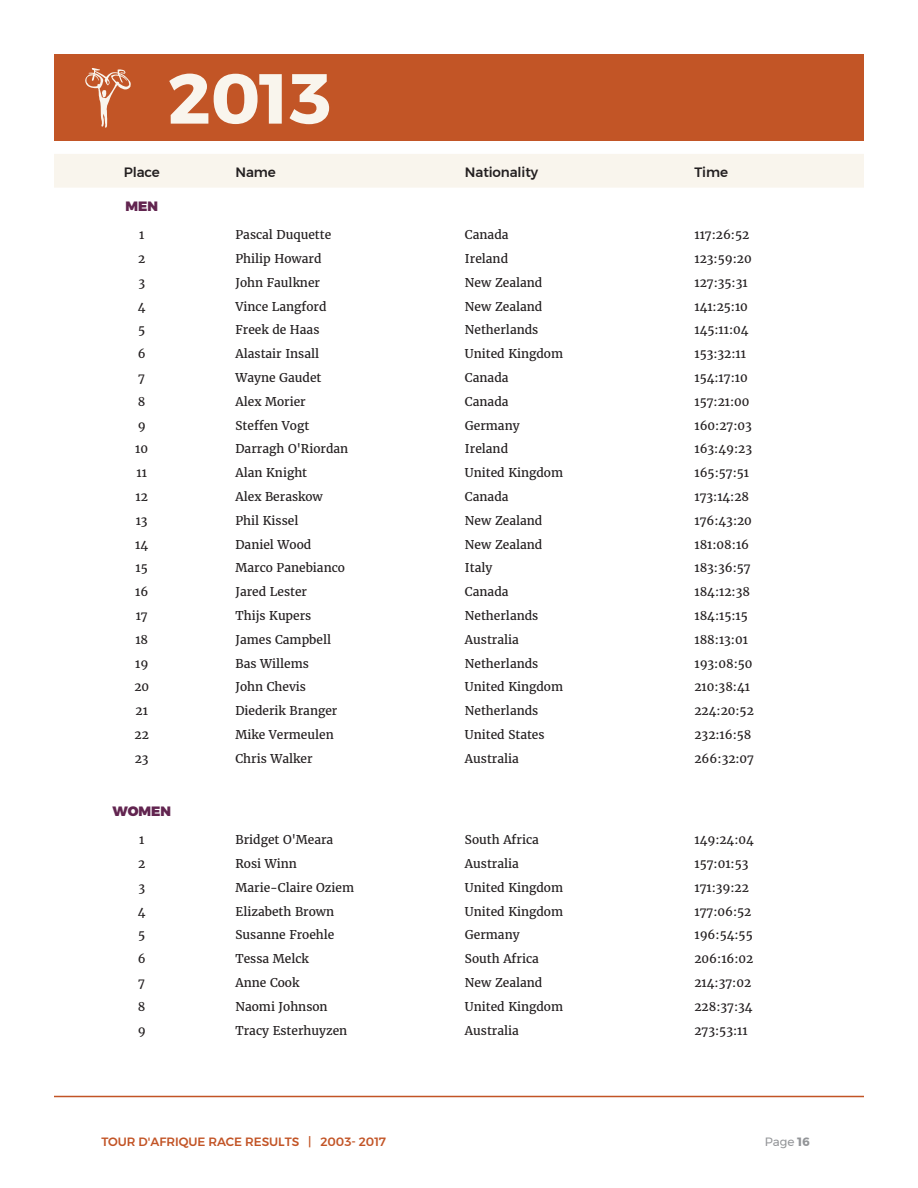
<style>
.page{position:relative;width:918px;height:1188px;background:#fff}
.page>*{position:absolute;margin:0;border:0;box-sizing:border-box;transform-origin:0 0}
.t1{font:700 70.65px "Montserrat";color:#f9f5ed}
.t2{font:500 13.5px "Montserrat";letter-spacing:-.01em;color:#231f20}
.t3{font:900 13.5px "Montserrat";color:#622550}
.t4{font:12px "Merriweather";color:#231f20}
.t5{font:500 12px "Montserrat";color:#c25426}
.t6{font:12px "Montserrat";color:#939598}
.s1{font-weight:700}
</style>
<div class="page">
<hr style="left:54px;top:1096px;width:810px;height:1px;background:#c25426">
<div style="left:54px;top:154px;width:810px;height:34px;background:#f9f5ed"></div>
<div style="left:54px;top:54px;width:810px;height:86px;background:#c25526"></div>
<svg style="left:85px;top:68px;width:46px;height:60px"></svg>
<h1 class="t1" style="left:168px;top:42px;width:165px">2013</h1>
<p class="t2" style="left:124px;top:162px;width:37px">Place</p>
<p class="t2" style="left:235px;top:162px;width:42px">Name</p>
<p class="t2" style="left:465px;top:162px;width:75px">Nationality</p>
<p class="t2" style="left:694px;top:162px;width:35px">Time</p>
<p class="t3" style="left:125px;top:195px;width:34px">MEN</p>
<p class="t4" style="left:139px;top:227px;width:7px">1</p>
<p class="t4" style="left:235px;top:227px;width:97px">Pascal Duquette</p>
<p class="t4" style="left:465px;top:227px;width:45px">Canada</p>
<p class="t4" style="left:694px;top:227px;width:56px">117:26:52</p>
<p class="t4" style="left:138px;top:251px;width:9px">2</p>
<p class="t4" style="left:235px;top:251px;width:88px">Philip Howard</p>
<p class="t4" style="left:465px;top:251px;width:45px">Ireland</p>
<p class="t4" style="left:694px;top:251px;width:59px">123:59:20</p>
<p class="t4" style="left:138px;top:274px;width:8px">3</p>
<p class="t4" style="left:235px;top:274px;width:86px">John Faulkner</p>
<p class="t4" style="left:465px;top:274px;width:79px">New Zealand</p>
<p class="t4" style="left:694px;top:274px;width:55px">127:35:31</p>
<p class="t4" style="left:138px;top:298px;width:9px">4</p>
<p class="t4" style="left:235px;top:298px;width:93px">Vince Langford</p>
<p class="t4" style="left:465px;top:298px;width:79px">New Zealand</p>
<p class="t4" style="left:694px;top:298px;width:55px">141:25:10</p>
<p class="t4" style="left:138px;top:322px;width:9px">5</p>
<p class="t4" style="left:235px;top:322px;width:85px">Freek de Haas</p>
<p class="t4" style="left:465px;top:322px;width:75px">Netherlands</p>
<p class="t4" style="left:694px;top:322px;width:56px">145:11:04</p>
<p class="t4" style="left:138px;top:346px;width:9px">6</p>
<p class="t4" style="left:235px;top:346px;width:85px">Alastair Insall</p>
<p class="t4" style="left:465px;top:346px;width:100px">United Kingdom</p>
<p class="t4" style="left:694px;top:346px;width:53px">153:32:11</p>
<p class="t4" style="left:138px;top:370px;width:8px">7</p>
<p class="t4" style="left:235px;top:370px;width:87px">Wayne Gaudet</p>
<p class="t4" style="left:465px;top:370px;width:45px">Canada</p>
<p class="t4" style="left:694px;top:370px;width:55px">154:17:10</p>
<p class="t4" style="left:138px;top:393px;width:9px">8</p>
<p class="t4" style="left:235px;top:393px;width:72px">Alex Morier</p>
<p class="t4" style="left:465px;top:393px;width:45px">Canada</p>
<p class="t4" style="left:694px;top:393px;width:57px">157:21:00</p>
<p class="t4" style="left:138px;top:417px;width:9px">9</p>
<p class="t4" style="left:235px;top:417px;width:75px">Steffen Vogt</p>
<p class="t4" style="left:465px;top:417px;width:56px">Germany</p>
<p class="t4" style="left:694px;top:417px;width:59px">160:27:03</p>
<p class="t4" style="left:135px;top:441px;width:14px">10</p>
<p class="t4" style="left:235px;top:441px;width:114px">Darragh O'Riordan</p>
<p class="t4" style="left:465px;top:441px;width:45px">Ireland</p>
<p class="t4" style="left:694px;top:441px;width:59px">163:49:23</p>
<p class="t4" style="left:137px;top:465px;width:12px">11</p>
<p class="t4" style="left:235px;top:465px;width:73px">Alan Knight</p>
<p class="t4" style="left:465px;top:465px;width:100px">United Kingdom</p>
<p class="t4" style="left:694px;top:465px;width:56px">165:57:51</p>
<p class="t4" style="left:136px;top:489px;width:14px">12</p>
<p class="t4" style="left:235px;top:489px;width:89px">Alex Beraskow</p>
<p class="t4" style="left:465px;top:489px;width:45px">Canada</p>
<p class="t4" style="left:694px;top:489px;width:56px">173:14:28</p>
<p class="t4" style="left:136px;top:512px;width:13px">13</p>
<p class="t4" style="left:235px;top:512px;width:64px">Phil Kissel</p>
<p class="t4" style="left:465px;top:512px;width:79px">New Zealand</p>
<p class="t4" style="left:694px;top:512px;width:59px">176:43:20</p>
<p class="t4" style="left:135px;top:536px;width:14px">14</p>
<p class="t4" style="left:235px;top:536px;width:77px">Daniel Wood</p>
<p class="t4" style="left:465px;top:536px;width:79px">New Zealand</p>
<p class="t4" style="left:694px;top:536px;width:56px">181:08:16</p>
<p class="t4" style="left:136px;top:560px;width:14px">15</p>
<p class="t4" style="left:235px;top:560px;width:111px">Marco Panebianco</p>
<p class="t4" style="left:465px;top:560px;width:29px">Italy</p>
<p class="t4" style="left:694px;top:560px;width:58px">183:36:57</p>
<p class="t4" style="left:135px;top:584px;width:15px">16</p>
<p class="t4" style="left:235px;top:584px;width:73px">Jared Lester</p>
<p class="t4" style="left:465px;top:584px;width:45px">Canada</p>
<p class="t4" style="left:694px;top:584px;width:57px">184:12:38</p>
<p class="t4" style="left:136px;top:608px;width:14px">17</p>
<p class="t4" style="left:235px;top:608px;width:77px">Thijs Kupers</p>
<p class="t4" style="left:465px;top:608px;width:75px">Netherlands</p>
<p class="t4" style="left:694px;top:608px;width:55px">184:15:15</p>
<p class="t4" style="left:135px;top:631px;width:14px">18</p>
<p class="t4" style="left:235px;top:631px;width:97px">James Campbell</p>
<p class="t4" style="left:465px;top:631px;width:55px">Australia</p>
<p class="t4" style="left:694px;top:631px;width:55px">188:13:01</p>
<p class="t4" style="left:135px;top:655px;width:15px">19</p>
<p class="t4" style="left:235px;top:655px;width:75px">Bas Willems</p>
<p class="t4" style="left:465px;top:655px;width:75px">Netherlands</p>
<p class="t4" style="left:694px;top:655px;width:60px">193:08:50</p>
<p class="t4" style="left:134px;top:679px;width:16px">20</p>
<p class="t4" style="left:235px;top:679px;width:72px">John Chevis</p>
<p class="t4" style="left:465px;top:679px;width:100px">United Kingdom</p>
<p class="t4" style="left:694px;top:679px;width:57px">210:38:41</p>
<p class="t4" style="left:136px;top:703px;width:14px">21</p>
<p class="t4" style="left:235px;top:703px;width:103px">Diederik Branger</p>
<p class="t4" style="left:465px;top:703px;width:75px">Netherlands</p>
<p class="t4" style="left:694px;top:703px;width:61px">224:20:52</p>
<p class="t4" style="left:135px;top:727px;width:16px">22</p>
<p class="t4" style="left:235px;top:727px;width:100px">Mike Vermeulen</p>
<p class="t4" style="left:465px;top:727px;width:81px">United States</p>
<p class="t4" style="left:694px;top:727px;width:59px">232:16:58</p>
<p class="t4" style="left:135px;top:750px;width:15px">23</p>
<p class="t4" style="left:235px;top:750px;width:79px">Chris Walker</p>
<p class="t4" style="left:465px;top:750px;width:55px">Australia</p>
<p class="t4" style="left:694px;top:750px;width:61px">266:32:07</p>
<p class="t3" style="left:112px;top:800px;width:60px">WOMEN</p>
<p class="t4" style="left:139px;top:832px;width:7px">1</p>
<p class="t4" style="left:235px;top:832px;width:99px">Bridget O'Meara</p>
<p class="t4" style="left:465px;top:832px;width:75px">South Africa</p>
<p class="t4" style="left:694px;top:832px;width:61px">149:24:04</p>
<p class="t4" style="left:138px;top:856px;width:9px">2</p>
<p class="t4" style="left:235px;top:856px;width:63px">Rosi Winn</p>
<p class="t4" style="left:465px;top:856px;width:55px">Australia</p>
<p class="t4" style="left:694px;top:856px;width:56px">157:01:53</p>
<p class="t4" style="left:138px;top:879px;width:8px">3</p>
<p class="t4" style="left:235px;top:879px;width:120px">Marie-Claire Oziem</p>
<p class="t4" style="left:465px;top:879px;width:100px">United Kingdom</p>
<p class="t4" style="left:694px;top:879px;width:56px">171:39:22</p>
<p class="t4" style="left:138px;top:903px;width:9px">4</p>
<p class="t4" style="left:235px;top:903px;width:100px">Elizabeth Brown</p>
<p class="t4" style="left:465px;top:903px;width:100px">United Kingdom</p>
<p class="t4" style="left:694px;top:903px;width:58px">177:06:52</p>
<p class="t4" style="left:138px;top:927px;width:9px">5</p>
<p class="t4" style="left:235px;top:927px;width:100px">Susanne Froehle</p>
<p class="t4" style="left:465px;top:927px;width:56px">Germany</p>
<p class="t4" style="left:694px;top:927px;width:60px">196:54:55</p>
<p class="t4" style="left:138px;top:951px;width:9px">6</p>
<p class="t4" style="left:235px;top:951px;width:75px">Tessa Melck</p>
<p class="t4" style="left:465px;top:951px;width:75px">South Africa</p>
<p class="t4" style="left:694px;top:951px;width:60px">206:16:02</p>
<p class="t4" style="left:138px;top:975px;width:8px">7</p>
<p class="t4" style="left:235px;top:975px;width:65px">Anne Cook</p>
<p class="t4" style="left:465px;top:975px;width:79px">New Zealand</p>
<p class="t4" style="left:694px;top:975px;width:58px">214:37:02</p>
<p class="t4" style="left:138px;top:998px;width:9px">8</p>
<p class="t4" style="left:235px;top:998px;width:94px">Naomi Johnson</p>
<p class="t4" style="left:465px;top:998px;width:100px">United Kingdom</p>
<p class="t4" style="left:694px;top:998px;width:60px">228:37:34</p>
<p class="t4" style="left:138px;top:1022px;width:9px">9</p>
<p class="t4" style="left:235px;top:1022px;width:113px">Tracy Esterhuyzen</p>
<p class="t4" style="left:465px;top:1022px;width:55px">Australia</p>
<p class="t4" style="left:694px;top:1022px;width:55px">273:53:11</p>
<p class="t5" style="left:102px;top:1133px;width:286px">TOUR D'AFRIQUE RACE RESULTS | 2003- 2017</p>
<p class="t6" style="left:765px;top:1133px;width:47px">Page <span class="s1">16</span></p>
</div>
